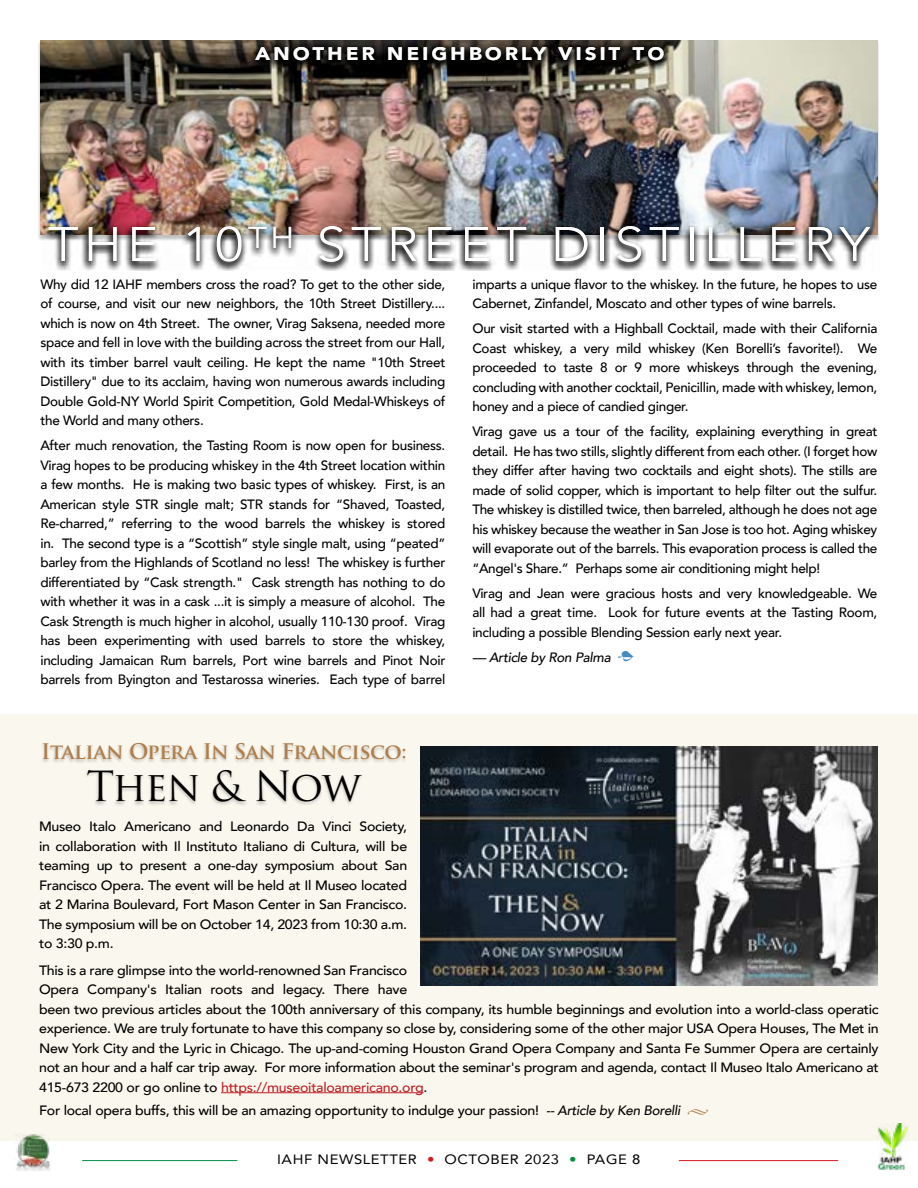
<style>
.page{position:relative;width:918px;height:1188px;background:#fff}
.page>*{position:absolute;margin:0;border:0;box-sizing:border-box;transform-origin:0 0}
.t1{font:300 48px "Avenir";letter-spacing:.1em;color:#fff;scale:1.1 1}
.t2{font:40.5px "Trajan Pro";letter-spacing:-.04em;color:#000}
.t3{font:700 21px "Trajan Pro";letter-spacing:-.025em;color:#af7e4b}
.t4{font:900 18px "Avenir";letter-spacing:.17em;color:#fff;scale:1.1 1}
.t5{font:500 13.5px/19.5px "Avenir";letter-spacing:-.02em;color:#000;text-align:justify}
.t6{font:500 13.5px/19.5px "Avenir";letter-spacing:-.02em;color:#000;text-align:justify;scale:1.05 1}
.t7{font:13.5px "Avenir";letter-spacing:.04em;color:#000;scale:1.1 1}
.t8{font:italic 500 13.5px "Avenir";letter-spacing:-.02em;color:#000}
.s1{font-family:"Minion Pro";font-weight:400;font-size:22.5px;color:#4589be}
.s2{color:#be1f24}
.s3{font-style:italic}
.s4{font-family:"Minion Pro";font-weight:400;font-style:italic;color:#af7e4b}
.s5{color:#d71920}
.s6{color:#008c44}
.s7{font-weight:500}
</style>
<div class="page">
<div style="left:0;top:715px;width:918px;height:426px;background:#faf8ee"></div>
<img style="left:40px;top:40px;width:837px;height:195px">
<hr style="left:221px;top:1092px;width:202px;height:1px;background:#be1f24">
<div style="left:40px;top:742px;width:366px;height:65px;background:#000;opacity:.2"></div>
<img style="left:421px;top:746px;width:456px;height:239px">
<svg style="left:249px;top:45px;width:421px;height:25px;background:#181613"></svg>
<img style="left:42px;top:223px;width:833px;height:48px">
<img style="left:877px;top:1124px;width:32px;height:46px">
<hr style="left:82px;top:1160px;width:155px;height:1px;background:#008c44">
<hr style="left:679px;top:1160px;width:159px;height:1px;background:#d71920">
<img style="left:16px;top:1134px;width:35px;height:37px">
<h3 class="t4" style="left:256px;top:38px;width:373px">ANOTHER NEIGHBORLY VISIT TO</h3>
<h1 class="t1" style="left:48px;top:216px;width:749px">THE 10<sup>TH</sup> STREET DISTILLERY</h1>
<p class="t5" style="left:40px;top:273px;width:407px">Why did 12 IAHF members cross the road? To get to the other side, of course, and visit our new neighbors, the 10th Street Distillery.... which is now on 4th Street. The owner, Virag Saksena, needed more space and fell in love with the building across the street from our Hall, with its timber barrel vault ceiling. He kept the name "10th Street Distillery" due to its acclaim, having won numerous awards including Double Gold-NY World Spirit Competition, Gold Medal-Whiskeys of the World and many others.</p>
<p class="t5" style="left:40px;top:435px;width:407px">After much renovation, the Tasting Room is now open for business.<br>Virag hopes to be producing whiskey in the 4th Street location within a few months. He is making two basic types of whiskey. First, is an American style STR single malt; STR stands for “Shaved, Toasted, Re-charred,” referring to the wood barrels the whiskey is stored in. The second type is a “Scottish” style single malt, using “peated” barley from the Highlands of Scotland no less! The whiskey is further differentiated by “Cask strength." Cask strength has nothing to do with whether it was in a cask ...it is simply a measure of alcohol. The Cask Strength is much higher in alcohol, usually 110-130 proof. Virag has been experimenting with used barrels to store the whiskey, including Jamaican Rum barrels, Port wine barrels and Pinot Noir barrels from Byington and Testarossa wineries. Each type of barrel</p>
<h3 class="t3" style="left:41px;top:738px;width:367px">Italian Opera In San Francisco:</h3>
<h2 class="t2" style="left:86px;top:761px;width:276px">Then &amp; Now</h2>
<p class="t5" style="left:472px;top:273px;width:407px">imparts a unique flavor to the whiskey. In the future, he hopes to use<br>Cabernet, Zinfandel, Moscato and other types of wine barrels.</p>
<p class="t5" style="left:472px;top:318px;width:407px">Our visit started with a Highball Cocktail, made with their California Coast whiskey, a very mild whiskey (Ken Borelli’s favorite!). We proceeded to taste 8 or 9 more whiskeys through the evening, concluding with another cocktail, Penicillin, made with whiskey, lemon, honey and a piece of candied ginger.</p>
<p class="t5" style="left:472px;top:421px;width:407px">Virag gave us a tour of the facility, explaining everything in great detail. He has two stills, slightly different from each other. (I forget how they differ after having two cocktails and eight shots). The stills are made of solid copper, which is important to help filter out the sulfur.<br>The whiskey is distilled twice, then barreled, although he does not age his whiskey because the weather in San Jose is too hot. Aging whiskey will evaporate out of the barrels. This evaporation process is called the “Angel's Share.” Perhaps some air conditioning might help!</p>
<p class="t5" style="left:472px;top:583px;width:407px">Virag and Jean were gracious hosts and very knowledgeable. We all had a great time. Look for future events at the Tasting Room, including a possible Blending Session early next year.</p>
<p class="t8" style="left:472px;top:649px;width:163px">— Article by Ron Palma <span class="s1">•</span></p>
<p class="t6" style="left:39px;top:816px;width:352px">Museo Italo Americano and Leonardo Da Vinci Society, in collaboration with Il Instituto Italiano di Cultura, will be teaming up to present a one-day symposium about San Francisco Opera. The event will be held at Il Museo located at 2 Marina Boulevard, Fort Mason Center in San Francisco.<br>The symposium will be on October 14, 2023 from 10:30 a.m. to 3:30 p.m.</p>
<p class="t6" style="left:39px;top:960px;width:801px;text-align:left">This is a rare glimpse into the world-renowned San Francisco<br>Opera Company's Italian roots and legacy. There have<br>been two previous articles about the 100th anniversary of this company, its humble beginnings and evolution into a world-class operatic experience. We are truly fortunate to have this company so close by, considering some of the other major USA Opera Houses, The Met in New York City and the Lyric in Chicago. The up-and-coming Houston Grand Opera Company and Santa Fe Summer Opera are certainly not an hour and a half car trip away. For more information about the seminar's program and agenda, contact Il Museo Italo Americano at 415-673 2200 or go online to <span class="s2">https://museoitaloamericano.org</span>.</p>
<p class="t6" style="left:39px;top:1099px;width:639px">For local opera buffs, this will be an amazing opportunity to indulge your passion! <span class="s3">-- Article by Ken Borelli</span> <span class="s4">•</span></p>
<p class="t7" style="left:277px;top:1149px;width:332px">IAHF NEWSLETTER <span class="s5">•</span> OCTOBER 2023 <span class="s6">•</span> PAGE <span class="s7">8</span></p>
</div>
